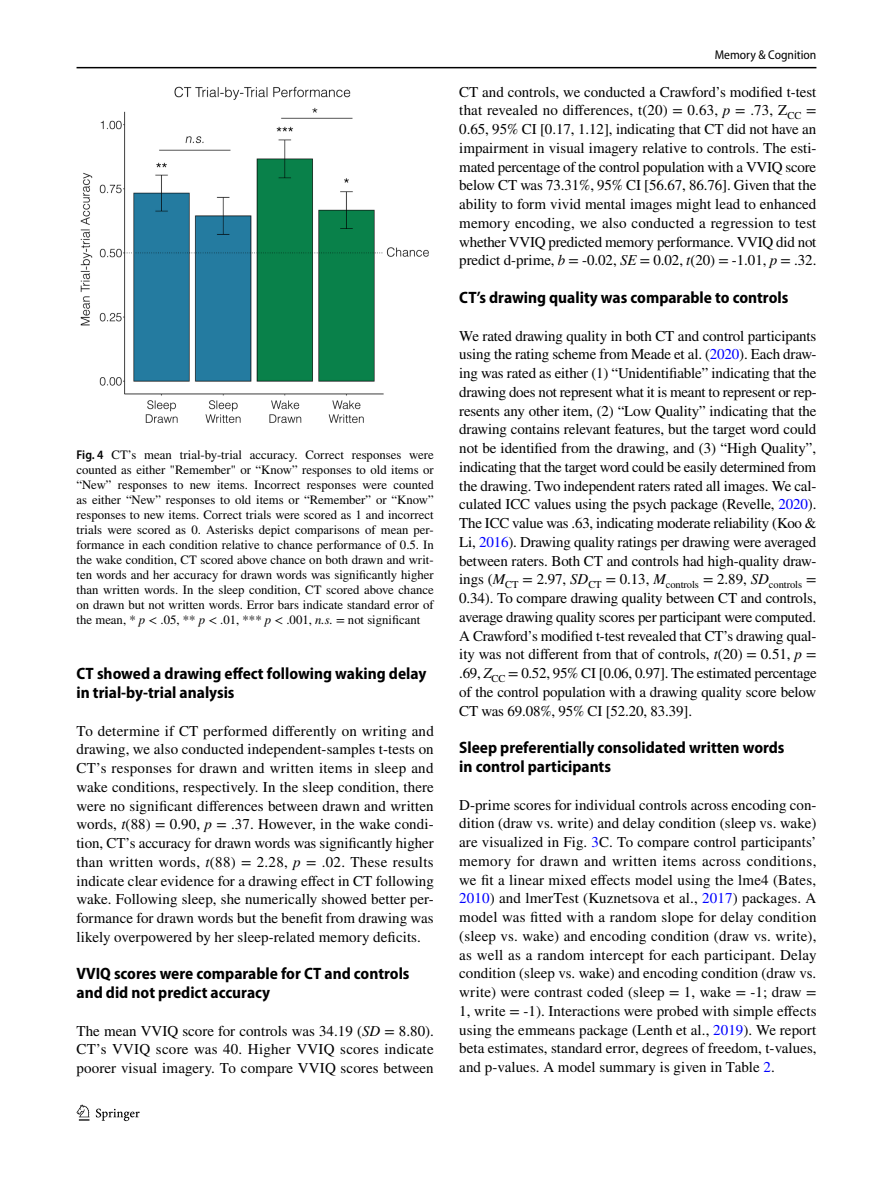
<style>
.page{position:relative;width:893px;height:1187px;background:#fff}
.page>*{position:absolute;margin:0;border:0;box-sizing:border-box;transform-origin:0 0}
.t1{font:700 semi-condensed 16.5px/18.8px "Myriad Pro";color:#000}
.t2{font:15px/18.8px "STIX";letter-spacing:.005em;color:#000;text-align:justify}
.t3{font:12.75px/15px "STIX";color:#000;text-align:justify}
.t4{font:semi-condensed 12.75px "Myriad Pro";color:#000}
.s1{font-family:"Myriad Pro";font-weight:600;font-stretch:semi-condensed}
.s2{font-style:italic}
.s3{color:#00f}
</style>
<div class="page">
<hr style="left:77px;top:67px;width:739px;height:1px;background:#000">
<svg style="left:77px;top:1104px;width:12px;height:16px"></svg>
<svg style="left:96px;top:1108px;width:44px;height:12px"></svg>
<img style="left:81px;top:87px;width:348px;height:337px">
<p class="t3" style="left:77px;top:448px;width:359px"><span class="s1">Fig. 4</span> CT’s mean trial-by-trial accuracy. Correct responses were counted as either "Remember" or “Know” responses to old items or “New” responses to new items. Incorrect responses were counted as either “New” responses to old items or “Remember” or “Know” responses to new items. Correct trials were scored as 1 and incorrect trials were scored as 0. Asterisks depict comparisons of mean per&shy;formance in each condition relative to chance performance of 0.5. In the wake condition, CT scored above chance on both drawn and writ&shy;ten words and her accuracy for drawn words was significantly higher than written words. In the sleep condition, CT scored above chance on drawn but not written words. Error bars indicate standard error of the mean, * <span class="s2">p</span> &lt; .05, ** <span class="s2">p</span> &lt; .01, *** <span class="s2">p</span> &lt; .001, <span class="s2">n.s.</span> = not significant</p>
<p class="t1" style="left:77px;top:664px;width:351px">CT showed a drawing effect following waking delay in trial‑by‑trial analysis</p>
<p class="t2" style="left:77px;top:722px;width:359px">To determine if CT performed differently on writing and drawing, we also conducted independent-samples t-tests on CT’s responses for drawn and written items in sleep and wake conditions, respectively. In the sleep condition, there were no significant differences between drawn and written words, <span class="s2">t</span>(88) = 0.90, <span class="s2">p</span> = .37. However, in the wake condi&shy;tion, CT’s accuracy for drawn words was significantly higher than written words, <span class="s2">t</span>(88) = 2.28, <span class="s2">p</span> = .02. These results indicate clear evidence for a drawing effect in CT following wake. Following sleep, she numerically showed better per&shy;formance for drawn words but the benefit from drawing was likely overpowered by her sleep-related memory deficits.</p>
<p class="t1" style="left:77px;top:964px;width:335px">VVIQ scores were comparable for CT and controls and did not predict accuracy</p>
<p class="t2" style="left:77px;top:1022px;width:359px">The mean VVIQ score for controls was 34.19 (<span class="s2">SD</span> = 8.80).<br>CT’s VVIQ score was 40. Higher VVIQ scores indicate poorer visual imagery. To compare VVIQ scores between</p>
<p class="t4" style="left:715px;top:48px;width:103px">Memory &amp; Cognition</p>
<p class="t2" style="left:459px;top:83px;width:359px">CT and controls, we conducted a Crawford’s modified t-test that revealed no differences, t(20) = 0.63, <span class="s2">p</span> = .73, Z<sub>CC</sub> = 0.65, 95% CI [0.17, 1.12], indicating that CT did not have an impairment in visual imagery relative to controls. The esti&shy;mated percentage of the control population with a VVIQ score below CT was 73.31%, 95% CI [56.67, 86.76]. Given that the ability to form vivid mental images might lead to enhanced memory encoding, we also conducted a regression to test whether VVIQ predicted memory performance. VVIQ did not predict d-prime, <span class="s2">b</span> = -0.02, <span class="s2">SE</span> = 0.02, <span class="s2">t</span>(20) = -1.01, <span class="s2">p</span> = .32.</p>
<p class="t1" style="left:459px;top:288px;width:331px">CT’s drawing quality was comparable to controls</p>
<p class="t2" style="left:459px;top:327px;width:359px">We rated drawing quality in both CT and control participants using the rating scheme from Meade et al. (<span class="s3">2020</span>). Each draw&shy;ing was rated as either (1) “Unidentifiable” indicating that the drawing does not represent what it is meant to represent or rep&shy;resents any other item, (2) “Low Quality” indicating that the drawing contains relevant features, but the target word could not be identified from the drawing, and (3) “High Quality”, indicating that the target word could be easily determined from the drawing. Two independent raters rated all images. We cal&shy;culated ICC values using the psych package (Revelle, <span class="s3">2020</span>).<br>The ICC value was .63, indicating moderate reliability (Koo &amp; Li, <span class="s3">2016</span>). Drawing quality ratings per drawing were averaged between raters. Both CT and controls had high-quality draw&shy;ings (<span class="s2">M</span><sub>CT</sub> = 2.97, <span class="s2">SD</span><sub>CT</sub> = 0.13, <span class="s2">M</span><sub>controls</sub> = 2.89, <span class="s2">SD</span><sub>controls</sub> = 0.34). To compare drawing quality between CT and controls, average drawing quality scores per participant were computed.<br>A Crawford’s modified t-test revealed that CT’s drawing qual&shy;ity was not different from that of controls, <span class="s2">t</span>(20) = 0.51, <span class="s2">p</span> = .69, <span class="s2">Z</span><sub>CC</sub> = 0.52, 95% CI [0.06, 0.97]. The estimated percentage of the control population with a drawing quality score below CT was 69.08%, 95% CI [52.20, 83.39].</p>
<p class="t1" style="left:459px;top:738px;width:327px">Sleep preferentially consolidated written words in control participants</p>
<p class="t2" style="left:459px;top:796px;width:359px">D-prime scores for individual controls across encoding con&shy;dition (draw vs. write) and delay condition (sleep vs. wake) are visualized in Fig. <span class="s3">3</span>C. To compare control participants’ memory for drawn and written items across conditions, we fit a linear mixed effects model using the lme4 (Bates, <span class="s3">2010</span>) and lmerTest (Kuznetsova et al., <span class="s3">2017</span>) packages. A model was fitted with a random slope for delay condition (sleep vs. wake) and encoding condition (draw vs. write), as well as a random intercept for each participant. Delay condition (sleep vs. wake) and encoding condition (draw vs. write) were contrast coded (sleep = 1, wake = -1; draw = 1, write = -1). Interactions were probed with simple effects using the emmeans package (Lenth et al., <span class="s3">2019</span>). We report beta estimates, standard error, degrees of freedom, t-values, and p-values. A model summary is given in Table <span class="s3">2</span>.</p>
</div>
